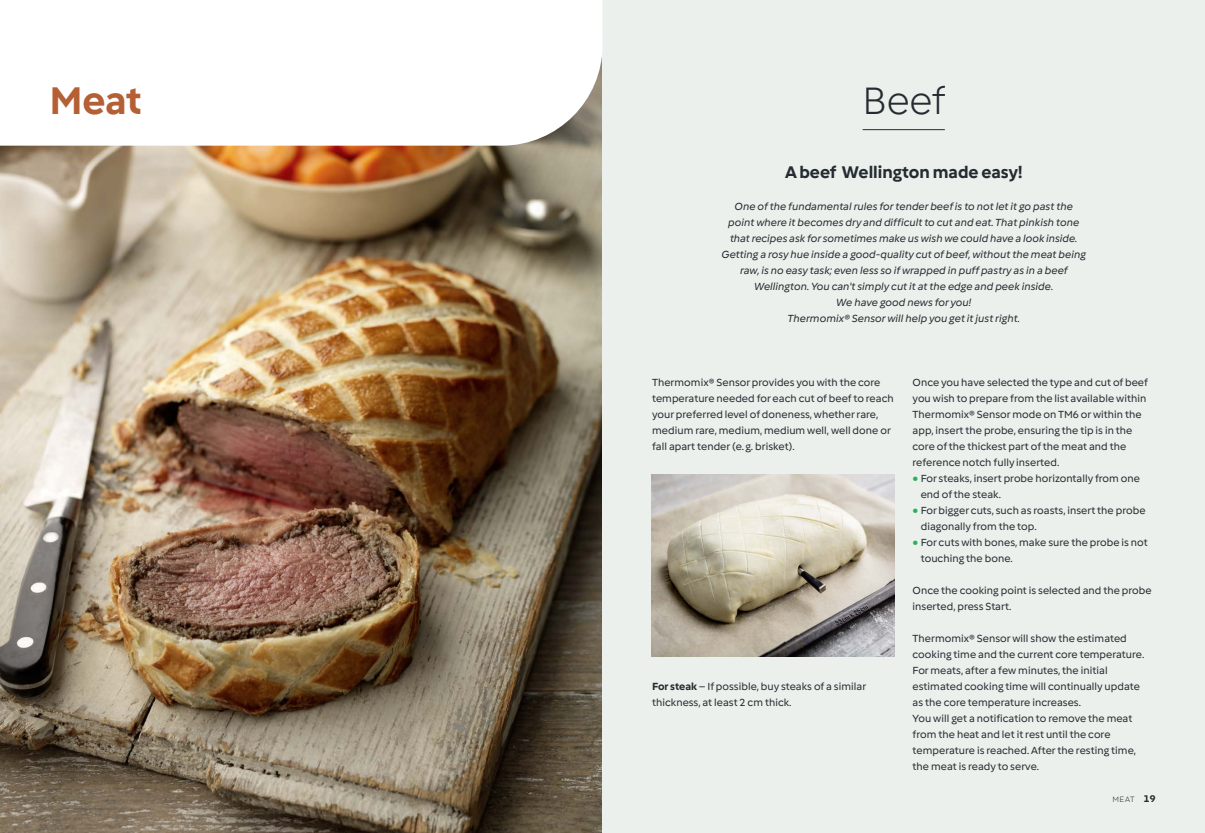
<style>
.page{position:relative;width:1205px;height:833px;background:#fff}
.page>*{position:absolute;margin:0;border:0;box-sizing:border-box;transform-origin:0 0}
.s_headline_1__bold{font:700 40px "Vorwerk";color:#b55f35}
.s_headline_1__with_underline{font:300 40px "Vorwerk";color:#242b31}
.s_headline_2__centered{font:700 17.5px "Vorwerk";color:#242b31}
.s_copy{font:10.75px/16px "Vorwerk";letter-spacing:.005em;color:#242b31}
.s_copy__italic_centered{font:italic 10.75px/16px "Vorwerk";letter-spacing:.005em;color:#242b31;text-align:center}
.s_runningTitle{font:300 8.12px "Vorwerk";color:#242b31}
.s1{font-weight:700}
.s2{font-family:"Source Sans 3";font-size:9.75px;color:#27b255}
.s3{font-weight:700;font-size:10px}
</style>
<div class="page">
<img style="left:0;top:146px;width:602px;height:687px">
<div style="left:602px;top:0;width:603px;height:833px;background:#ebf0ec"></div>
<img style="left:651px;top:474px;width:244px;height:182px">
<svg style="left:0;top:57px;width:602px;height:89px"></svg>
<hr style="left:862px;top:129px;width:83px;height:1px;background:#242b31">
<p class="s_headline_1__bold" style="left:50px;top:74px;width:94px">Meat</p>
<p class="s_headline_1__with_underline" style="left:862px;top:74px;width:85px">Beef</p>
<p class="s_headline_2__centered" style="left:785px;top:160px;width:239px">A beef Wellington made easy!</p>
<p class="s_copy__italic_centered" style="left:728px;top:198px;width:352px">One of the fundamental rules for tender beef is to not let it go past the point where it becomes dry and difficult to cut and eat. That pinkish tone that recipes ask for sometimes make us wish we could have a look inside.</p>
<p class="s_copy__italic_centered" style="left:721px;top:246px;width:366px">Getting a rosy hue inside a good-quality cut of beef, without the meat being raw, is no easy task; even less so if wrapped in puff pastry as in a beef<br>Wellington. You can't simply cut it at the edge and peek inside.</p>
<p class="s_copy__italic_centered" style="left:836px;top:294px;width:136px">We have good news for you!</p>
<p class="s_copy__italic_centered" style="left:787px;top:310px;width:234px">Thermomix® Sensor will help you get it just right.</p>
<p class="s_copy" style="left:652px;top:374px;width:243px">Thermomix® Sensor provides you with the core temperature needed for each cut of beef to reach your preferred level of doneness, whether rare, medium rare, medium, medium well, well done or fall apart tender (e. g. brisket).</p>
<p class="s_copy" style="left:652px;top:678px;width:216px"><span class="s1">For steak</span> – If possible, buy steaks of a similar thickness, at least 2 cm thick.</p>
<p class="s_copy" style="left:912px;top:374px;width:237px">Once you have selected the type and cut of beef you wish to prepare from the list available within Thermomix® Sensor mode on TM6 or within the app, insert the probe, ensuring the tip is in the core of the thickest part of the meat and the reference notch fully inserted.</p>
<p class="s_copy" style="left:921px;top:470px;width:221px;text-indent:-8px"><span class="s2">●</span> For steaks, insert probe horizontally from one end of the steak.</p>
<p class="s_copy" style="left:921px;top:502px;width:226px;text-indent:-8px"><span class="s2">●</span> For bigger cuts, such as roasts, insert the probe diagonally from the top.</p>
<p class="s_copy" style="left:921px;top:534px;width:229px;text-indent:-8px"><span class="s2">●</span> For cuts with bones, make sure the probe is not touching the bone.</p>
<p class="s_copy" style="left:912px;top:582px;width:241px">Once the cooking point is selected and the probe inserted, press Start.</p>
<p class="s_copy" style="left:912px;top:630px;width:233px">Thermomix® Sensor will show the estimated cooking time and the current core temperature.<br>For meats, after a few minutes, the initial estimated cooking time will continually update as the core temperature increases.</p>
<p class="s_copy" style="left:912px;top:710px;width:225px">You will get a notification to remove the meat from the heat and let it rest until the core temperature is reached. After the resting time, the meat is ready to serve.</p>
<p class="s_runningTitle" style="left:1112px;top:794px;width:44px">MEAT <span class="s3">19</span></p>
</div>
